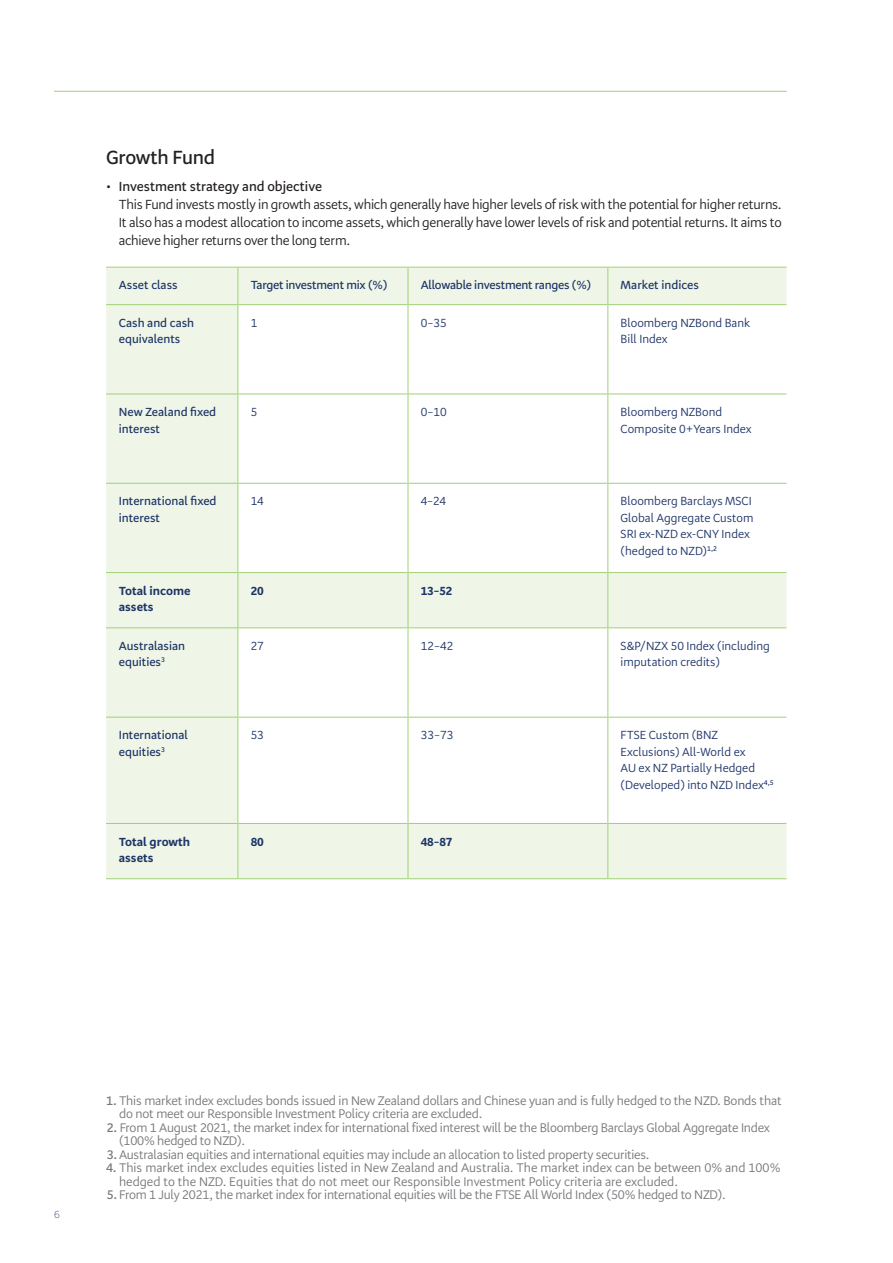
<style>
.page{position:relative;width:893px;height:1263px;background:#fff}
.page>*{position:absolute;margin:0;border:0;box-sizing:border-box;transform-origin:0 0}
.Body_copy{font:600 19.5px "Serrano Pro";letter-spacing:-.01em;color:#231f20}
.Body_copy_BULLETED{font:13.5px/18px "Serrano Pro";letter-spacing:-.02em;color:#231f20}
.Footnote_body_line{font:12.75px/13.5px "Serrano Pro";letter-spacing:-.02em;color:#76787b}
.Footnote_body_line-2{font:12.75px/13.5px "Serrano Pro";color:#76787b}
.Table_body{font:12px/16.5px "Serrano Pro";color:#1e3468}
.Table_heading{font:600 12px/16.5px "Serrano Pro";color:#1e3468}
.Table_heading-2{font:600 12px "Serrano Pro";letter-spacing:-.02em;color:#1e3468}
.Table_heading-3{font:700 12px/16.5px "Serrano Pro";color:#1e3468}
.Table_body-2{font:700 12px "Serrano Pro";letter-spacing:-.01em;color:#1e3468}
.t1{font:300 10.5px "Serrano Pro";color:#1e3468}
.s1{font-weight:600}
</style>
<div class="page">
<hr style="left:54px;top:91px;width:733px;height:1px;background:#a1d076">
<div style="left:106px;top:268px;width:680px;height:610px;background:#eff6e7"></div>
<svg style="left:239px;top:305px;width:547px;height:518px"></svg>
<hr style="left:106px;top:394px;width:132px;height:1px;background:#a1d076">
<hr style="left:238px;top:394px;width:170px;height:1px;background:#a1d076">
<hr style="left:408px;top:394px;width:199px;height:1px;background:#a1d076">
<hr style="left:608px;top:394px;width:178px;height:1px;background:#a1d076">
<hr style="left:106px;top:483px;width:132px;height:1px;background:#a1d076">
<hr style="left:238px;top:483px;width:170px;height:1px;background:#a1d076">
<hr style="left:408px;top:483px;width:199px;height:1px;background:#a1d076">
<hr style="left:608px;top:483px;width:178px;height:1px;background:#a1d076">
<hr style="left:106px;top:572px;width:132px;height:1px;background:#a1d076">
<hr style="left:238px;top:572px;width:170px;height:1px;background:#a1d076">
<hr style="left:408px;top:572px;width:199px;height:1px;background:#a1d076">
<hr style="left:608px;top:572px;width:178px;height:1px;background:#a1d076">
<hr style="left:106px;top:627px;width:132px;height:1px;background:#a1d076">
<hr style="left:238px;top:627px;width:170px;height:1px;background:#a1d076">
<hr style="left:408px;top:627px;width:199px;height:1px;background:#a1d076">
<hr style="left:608px;top:627px;width:178px;height:1px;background:#a1d076">
<hr style="left:106px;top:717px;width:132px;height:1px;background:#a1d076">
<hr style="left:238px;top:717px;width:170px;height:1px;background:#a1d076">
<hr style="left:408px;top:717px;width:199px;height:1px;background:#a1d076">
<hr style="left:608px;top:717px;width:178px;height:1px;background:#a1d076">
<hr style="left:106px;top:823px;width:132px;height:1px;background:#a1d076">
<hr style="left:238px;top:823px;width:170px;height:1px;background:#a1d076">
<hr style="left:408px;top:823px;width:199px;height:1px;background:#a1d076">
<hr style="left:608px;top:823px;width:178px;height:1px;background:#a1d076">
<hr style="left:106px;top:878px;width:132px;height:1px;background:#a1d076">
<hr style="left:238px;top:878px;width:170px;height:1px;background:#a1d076">
<hr style="left:408px;top:878px;width:199px;height:1px;background:#a1d076">
<hr style="left:608px;top:878px;width:178px;height:1px;background:#a1d076">
<hr style="left:106px;top:267px;width:132px;height:1px;background:#a1d076">
<hr style="left:238px;top:267px;width:1px;height:37px;background:#a1d076">
<hr style="left:238px;top:267px;width:170px;height:1px;background:#a1d076">
<hr style="left:408px;top:267px;width:1px;height:37px;background:#a1d076">
<hr style="left:408px;top:267px;width:199px;height:1px;background:#a1d076">
<hr style="left:607px;top:267px;width:1px;height:37px;background:#a1d076">
<hr style="left:608px;top:267px;width:178px;height:1px;background:#a1d076">
<hr style="left:106px;top:304px;width:132px;height:1px;background:#a1d076">
<hr style="left:238px;top:304px;width:1px;height:90px;background:#a1d076">
<hr style="left:238px;top:304px;width:170px;height:1px;background:#a1d076">
<hr style="left:408px;top:304px;width:1px;height:90px;background:#a1d076">
<hr style="left:408px;top:304px;width:199px;height:1px;background:#a1d076">
<hr style="left:607px;top:304px;width:1px;height:90px;background:#a1d076">
<hr style="left:608px;top:304px;width:178px;height:1px;background:#a1d076">
<hr style="left:238px;top:394px;width:1px;height:89px;background:#a1d076">
<hr style="left:408px;top:394px;width:1px;height:89px;background:#a1d076">
<hr style="left:607px;top:394px;width:1px;height:89px;background:#a1d076">
<hr style="left:238px;top:483px;width:1px;height:90px;background:#a1d076">
<hr style="left:408px;top:483px;width:1px;height:90px;background:#a1d076">
<hr style="left:607px;top:483px;width:1px;height:90px;background:#a1d076">
<hr style="left:238px;top:573px;width:1px;height:55px;background:#a1d076">
<hr style="left:408px;top:573px;width:1px;height:55px;background:#a1d076">
<hr style="left:607px;top:573px;width:1px;height:55px;background:#a1d076">
<hr style="left:238px;top:628px;width:1px;height:89px;background:#a1d076">
<hr style="left:408px;top:628px;width:1px;height:89px;background:#a1d076">
<hr style="left:607px;top:628px;width:1px;height:89px;background:#a1d076">
<hr style="left:238px;top:717px;width:1px;height:106px;background:#a1d076">
<hr style="left:408px;top:717px;width:1px;height:106px;background:#a1d076">
<hr style="left:607px;top:717px;width:1px;height:106px;background:#a1d076">
<hr style="left:238px;top:823px;width:1px;height:56px;background:#a1d076">
<hr style="left:408px;top:823px;width:1px;height:56px;background:#a1d076">
<hr style="left:607px;top:823px;width:1px;height:56px;background:#a1d076">
<p class="Body_copy" style="left:106px;top:146px;width:111px">Growth Fund</p>
<p class="Body_copy_BULLETED" style="left:119px;top:177px;width:664px;text-indent:-13px">• <span class="s1">Investment strategy and objective<br></span>This Fund invests mostly in growth assets, which generally have higher levels of risk with the potential for higher returns.<br>It also has a modest allocation to income assets, which generally have lower levels of risk and potential returns. It aims to achieve higher returns over the long term.</p>
<p class="Table_heading" style="left:119px;top:277px;width:60px">Asset class</p>
<p class="Table_heading-2" style="left:251px;top:278px;width:138px">Target investment mix (%)</p>
<p class="Table_heading-2" style="left:421px;top:278px;width:172px">Allowable investment ranges (%)</p>
<p class="Table_heading" style="left:621px;top:277px;width:80px">Market indices</p>
<p class="Table_heading" style="left:119px;top:315px;width:77px">Cash and cash equivalents</p>
<p class="Table_body" style="left:251px;top:315px;width:8px">1</p>
<p class="Table_body" style="left:421px;top:315px;width:27px">0–35</p>
<p class="Table_body" style="left:621px;top:315px;width:131px">Bloomberg NZBond Bank<br>Bill Index</p>
<p class="Table_heading" style="left:119px;top:404px;width:99px">New Zealand fixed interest</p>
<p class="Table_body" style="left:251px;top:404px;width:8px">5</p>
<p class="Table_body" style="left:421px;top:404px;width:27px">0–10</p>
<p class="Table_body" style="left:621px;top:404px;width:133px">Bloomberg NZBond<br>Composite 0+Years Index</p>
<p class="Table_heading" style="left:119px;top:493px;width:99px">International fixed interest</p>
<p class="Table_body" style="left:251px;top:493px;width:15px">14</p>
<p class="Table_body" style="left:421px;top:493px;width:27px">4–24</p>
<p class="Table_body" style="left:621px;top:493px;width:134px">Bloomberg Barclays MSCI<br>Global Aggregate Custom<br>SRI ex-NZD ex-CNY Index (hedged to NZD)<sup>1,2</sup></p>
<p class="Table_heading-3" style="left:119px;top:583px;width:73px">Total income assets</p>
<p class="Table_body-2" style="left:251px;top:584px;width:15px">20</p>
<p class="Table_body-2" style="left:421px;top:584px;width:33px">13–52</p>
<p class="Table_heading" style="left:119px;top:638px;width:68px">Australasian equities<sup>3</sup></p>
<p class="Table_body" style="left:251px;top:638px;width:15px">27</p>
<p class="Table_body" style="left:421px;top:638px;width:34px">12–42</p>
<p class="Table_body" style="left:621px;top:638px;width:151px">S&amp;P/NZX 50 Index (including imputation credits)</p>
<p class="Table_heading" style="left:119px;top:727px;width:71px">International equities<sup>3</sup></p>
<p class="Table_body" style="left:251px;top:727px;width:15px">53</p>
<p class="Table_body" style="left:421px;top:727px;width:34px">33–73</p>
<p class="Table_body" style="left:621px;top:727px;width:155px">FTSE Custom (BNZ<br>Exclusions) All-World ex<br>AU ex NZ Partially Hedged (Developed) into NZD Index<sup>4,5</sup></p>
<p class="Table_heading-3" style="left:119px;top:833px;width:73px">Total growth assets</p>
<p class="Table_body-2" style="left:251px;top:834px;width:15px">80</p>
<p class="Table_body-2" style="left:421px;top:834px;width:33px">48–87</p>
<p class="t1" style="left:54px;top:1209px;width:7px">6</p>
<p class="Footnote_body_line" style="left:119px;top:1094px;width:664px;text-indent:-13px"><span class="s1">1.</span> This market index excludes bonds issued in New Zealand dollars and Chinese yuan and is fully hedged to the NZD. Bonds that do not meet our Responsible Investment Policy criteria are excluded.</p>
<p class="Footnote_body_line" style="left:107px;top:1121px;width:665px"><span class="s1">2.</span> From 1 August 2021, the market index for international fixed interest will be the Bloomberg Barclays Global Aggregate Index</p>
<p class="Footnote_body_line" style="left:119px;top:1134px;width:128px">(100% hedged to NZD).</p>
<p class="Footnote_body_line" style="left:107px;top:1148px;width:544px"><span class="s1">3.</span> Australasian equities and international equities may include an allocation to listed property securities.</p>
<p class="Footnote_body_line-2" style="left:119px;top:1161px;width:663px;text-indent:-13px"><span class="s1">4.</span> This market index excludes equities listed in New Zealand and Australia. The market index can be between 0% and 100% hedged to the NZD. Equities that do not meet our Responsible Investment Policy criteria are excluded.</p>
<p class="Footnote_body_line" style="left:107px;top:1188px;width:621px"><span class="s1">5.</span> From 1 July 2021, the market index for international equities will be the FTSE All World Index (50% hedged to NZD).</p>
</div>
